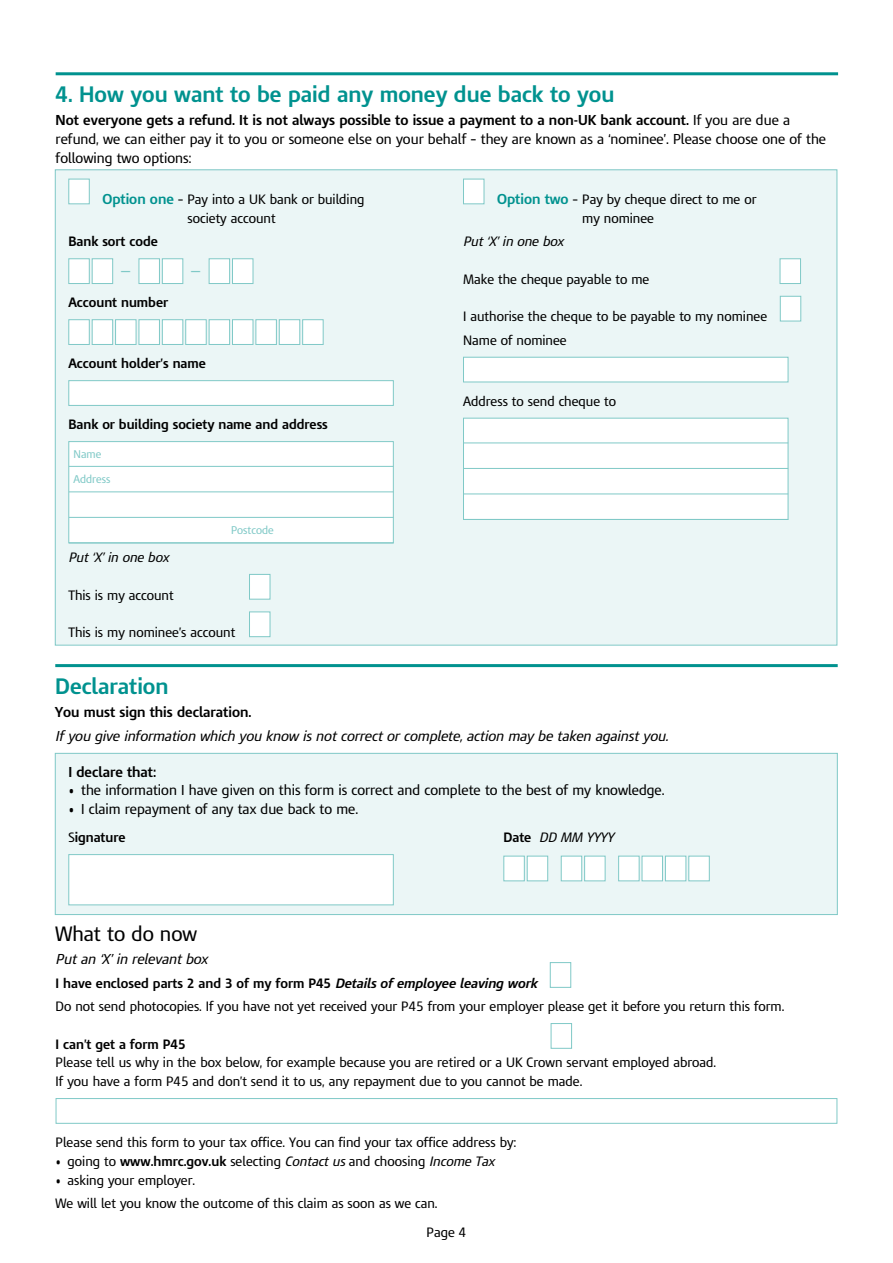
<style>
.page{position:relative;width:893px;height:1263px;background:#fff}
.page>*{position:absolute;margin:0;border:0;box-sizing:border-box;transform-origin:0 0}
.t1{font:700 21px "HMRC Modena";color:#00928f}
.t2{font:19.5px "HMRC Modena";color:#000}
.t3{font:14.25px "HMRC Modena";color:#80c9c7}
.t4{font:13.5px/18.8px "HMRC Modena";color:#000}
.t5{font:italic 13.5px "HMRC Modena";color:#000}
.t6{font:700 13.5px "HMRC Modena";color:#000}
.t7{font:12.75px/18.8px "HMRC Modena";color:#000}
.t8{font:700 12.75px "HMRC Modena";color:#000}
.t9{font:italic 12.75px "HMRC Modena";color:#000}
.t10{font:10.5px "HMRC Modena";color:#80c9c7}
.s1{font-weight:700}
.s2{font-weight:700;font-size:13.5px;color:#00928f}
.s3{font-weight:400}
.s4{font-weight:700;font-style:normal}
.s5{font-weight:700;font-style:italic}
.s6{font-style:italic}
</style>
<div class="page">
<hr style="left:56px;top:72px;width:782px;height:3px;background:#00928f">
<div style="left:55px;top:170px;width:782px;height:475px;background:#ebf6f6"></div>
<div style="left:68px;top:179px;width:22px;height:25px;background:#fff;border:1px solid #80c9c7"></div>
<div style="left:68px;top:258px;width:22px;height:26px;background:#fff;border:1px solid #80c9c7"></div>
<div style="left:92px;top:258px;width:21px;height:26px;background:#fff;border:1px solid #80c9c7"></div>
<div style="left:139px;top:258px;width:21px;height:26px;background:#fff;border:1px solid #80c9c7"></div>
<div style="left:162px;top:258px;width:21px;height:26px;background:#fff;border:1px solid #80c9c7"></div>
<div style="left:209px;top:258px;width:21px;height:26px;background:#fff;border:1px solid #80c9c7"></div>
<div style="left:232px;top:258px;width:21px;height:26px;background:#fff;border:1px solid #80c9c7"></div>
<div style="left:68px;top:319px;width:22px;height:26px;background:#fff;border:1px solid #80c9c7"></div>
<div style="left:92px;top:319px;width:21px;height:26px;background:#fff;border:1px solid #80c9c7"></div>
<div style="left:115px;top:319px;width:21px;height:26px;background:#fff;border:1px solid #80c9c7"></div>
<div style="left:139px;top:319px;width:21px;height:26px;background:#fff;border:1px solid #80c9c7"></div>
<div style="left:162px;top:319px;width:21px;height:26px;background:#fff;border:1px solid #80c9c7"></div>
<div style="left:185px;top:319px;width:22px;height:26px;background:#fff;border:1px solid #80c9c7"></div>
<div style="left:209px;top:319px;width:21px;height:26px;background:#fff;border:1px solid #80c9c7"></div>
<div style="left:232px;top:319px;width:21px;height:26px;background:#fff;border:1px solid #80c9c7"></div>
<div style="left:255px;top:319px;width:22px;height:26px;background:#fff;border:1px solid #80c9c7"></div>
<div style="left:279px;top:319px;width:21px;height:26px;background:#fff;border:1px solid #80c9c7"></div>
<div style="left:302px;top:319px;width:22px;height:26px;background:#fff;border:1px solid #80c9c7"></div>
<div style="left:68px;top:380px;width:326px;height:26px;background:#fff;border:1px solid #80c9c7"></div>
<div style="left:69px;top:442px;width:324px;height:101px;background:#fff"></div>
<hr style="left:69px;top:466px;width:324px;height:1px;background:#80c9c7">
<hr style="left:69px;top:491px;width:324px;height:1px;background:#80c9c7">
<hr style="left:69px;top:517px;width:324px;height:1px;background:#80c9c7">
<div style="left:68px;top:441px;width:326px;height:102px;border:1px solid #80c9c7"></div>
<div style="left:249px;top:574px;width:21px;height:25px;background:#fff;border:1px solid #80c9c7"></div>
<div style="left:249px;top:611px;width:21px;height:26px;background:#fff;border:1px solid #80c9c7"></div>
<div style="left:463px;top:179px;width:21px;height:25px;background:#fff;border:1px solid #80c9c7"></div>
<div style="left:780px;top:258px;width:21px;height:26px;background:#fff;border:1px solid #80c9c7"></div>
<div style="left:780px;top:296px;width:21px;height:25px;background:#fff;border:1px solid #80c9c7"></div>
<div style="left:463px;top:357px;width:325px;height:25px;background:#fff;border:1px solid #80c9c7"></div>
<div style="left:463px;top:418px;width:325px;height:101px;background:#fff"></div>
<hr style="left:464px;top:443px;width:324px;height:1px;background:#80c9c7">
<hr style="left:464px;top:468px;width:324px;height:1px;background:#80c9c7">
<hr style="left:464px;top:494px;width:324px;height:1px;background:#80c9c7">
<div style="left:463px;top:418px;width:325px;height:102px;border:1px solid #80c9c7"></div>
<hr style="left:55px;top:664px;width:783px;height:3px;background:#00928f">
<div style="left:55px;top:753px;width:782px;height:161px;background:#ebf6f6"></div>
<div style="left:69px;top:854px;width:324px;height:51px;background:#fff"></div>
<div style="left:68px;top:854px;width:326px;height:51px;border:1px solid #80c9c7"></div>
<div style="left:503px;top:856px;width:22px;height:25px;background:#fff;border:1px solid #80c9c7"></div>
<div style="left:527px;top:856px;width:21px;height:25px;background:#fff;border:1px solid #80c9c7"></div>
<div style="left:561px;top:856px;width:21px;height:25px;background:#fff;border:1px solid #80c9c7"></div>
<div style="left:584px;top:856px;width:21px;height:25px;background:#fff;border:1px solid #80c9c7"></div>
<div style="left:618px;top:856px;width:21px;height:25px;background:#fff;border:1px solid #80c9c7"></div>
<div style="left:642px;top:856px;width:21px;height:25px;background:#fff;border:1px solid #80c9c7"></div>
<div style="left:665px;top:856px;width:21px;height:25px;background:#fff;border:1px solid #80c9c7"></div>
<div style="left:688px;top:856px;width:22px;height:25px;background:#fff;border:1px solid #80c9c7"></div>
<div style="left:55px;top:753px;width:783px;height:162px;border:1px solid #80c9c7"></div>
<div style="left:550px;top:962px;width:21px;height:26px;background:#fff;border:1px solid #80c9c7"></div>
<div style="left:551px;top:1023px;width:21px;height:26px;background:#fff;border:1px solid #80c9c7"></div>
<div style="left:56px;top:1098px;width:781px;height:26px;background:#fff;border:1px solid #80c9c7"></div>
<h1 class="t1" style="left:56px;top:81px;width:560px">4. How you want to be paid any money due back to you</h1>
<p class="t4" style="left:56px;top:111px;width:772px"><span class="s1">Not everyone gets a refund. It is not always possible to issue a payment to a non-UK bank account.</span> If you are due a refund, we can either pay it to you or someone else on your behalf – they are known as a ‘nominee’. Please choose one of the following two options:</p>
<p class="t7" style="left:102px;top:190px;width:264px;text-align:center"><span class="s2">Option one</span> – Pay into a UK bank or building society account</p>
<p class="t8" style="left:68px;top:234px;width:91px">Bank sort code</p>
<p class="t3" style="left:120px;top:262px;width:12px">—</p>
<p class="t3" style="left:191px;top:262px;width:12px">—</p>
<p class="t8" style="left:68px;top:295px;width:101px">Account number</p>
<p class="t7" style="left:582px;top:190px;width:176px;text-indent:-85px"><span class="s2">Option two</span> – Pay by cheque direct to me or my nominee</p>
<p class="t9" style="left:463px;top:235px;width:102px">Put ‘X’ in one box</p>
<p class="t7" style="left:463px;top:270px;width:188px">Make the cheque payable to me</p>
<p class="t7" style="left:463px;top:305px;width:306px;line-height:23.4px">I authorise the cheque to be payable to my nominee<br>Name of nominee</p>
<p class="t8" style="left:68px;top:356px;width:139px">Account holder’s name</p>
<p class="t8" style="left:68px;top:417px;width:261px">Bank or building society name and address</p>
<p class="t10" style="left:74px;top:448px;width:29px">Name</p>
<p class="t10" style="left:74px;top:473px;width:38px">Address</p>
<p class="t10" style="left:231px;top:524px;width:44px">Postcode</p>
<p class="t9" style="left:68px;top:550px;width:102px">Put ‘X’ in one box</p>
<p class="t7" style="left:68px;top:585px;width:107px">This is my account</p>
<p class="t7" style="left:68px;top:623px;width:168px">This is my nominee’s account</p>
<p class="t7" style="left:463px;top:392px;width:155px">Address to send cheque to</p>
<h1 class="t1" style="left:55px;top:673px;width:115px">Declaration</h1>
<p class="t6" style="left:55px;top:704px;width:198px">You must sign this declaration.</p>
<p class="t5" style="left:55px;top:728px;width:614px">If you give information which you know is not correct or complete, action may be taken against you.</p>
<p class="t6" style="left:68px;top:763px;width:89px">I declare that:</p>
<p class="t4" style="left:68px;top:781px;width:598px">• the information I have given on this form is correct and complete to the best of my knowledge.</p>
<p class="t4" style="left:68px;top:800px;width:291px">• I claim repayment of any tax due back to me.</p>
<p class="t8" style="left:68px;top:830px;width:59px"><span class="s3">S</span>ignature</p>
<p class="t9" style="left:503px;top:830px;width:112px"><span class="s4">Date</span> DD MM YYYY</p>
<h2 class="t2" style="left:56px;top:922px;width:143px">What to do now</h2>
<p class="t5" style="left:56px;top:952px;width:153px">Put an ‘X’ in relevant box</p>
<p class="t7" style="left:56px;top:971px;width:730px;line-height:23.4px"><span class="s1">I have enclosed parts 2 and 3 of my form P45</span> <span class="s5">Details of employee leaving work<br></span>Do not send photocopies. If you have not yet received your P45 from your employer please get it before you return this form.</p>
<p class="t8" style="left:56px;top:1036px;width:131px">I can’t get a form P45</p>
<p class="t7" style="left:56px;top:1053px;width:662px">Please tell us why in the box below, for example because you are retired or a UK Crown servant employed abroad.<br>If you have a form P45 and don’t send it to us, any repayment due to you cannot be made.</p>
<p class="t7" style="left:56px;top:1133px;width:462px">Please send this form to your tax office. You can find your tax office address by:</p>
<p class="t7" style="left:56px;top:1152px;width:440px">• going to <span class="s1">www.hmrc.gov.uk</span> selecting <span class="s6">Contact us</span> and choosing <span class="s6">Income Tax</span></p>
<p class="t7" style="left:56px;top:1168px;width:383px;line-height:23.4px">• asking your employer.<br>We will let you know the outcome of this claim as soon as we can.</p>
<p class="t7" style="left:427px;top:1223px;width:41px">Page 4</p>
</div>
